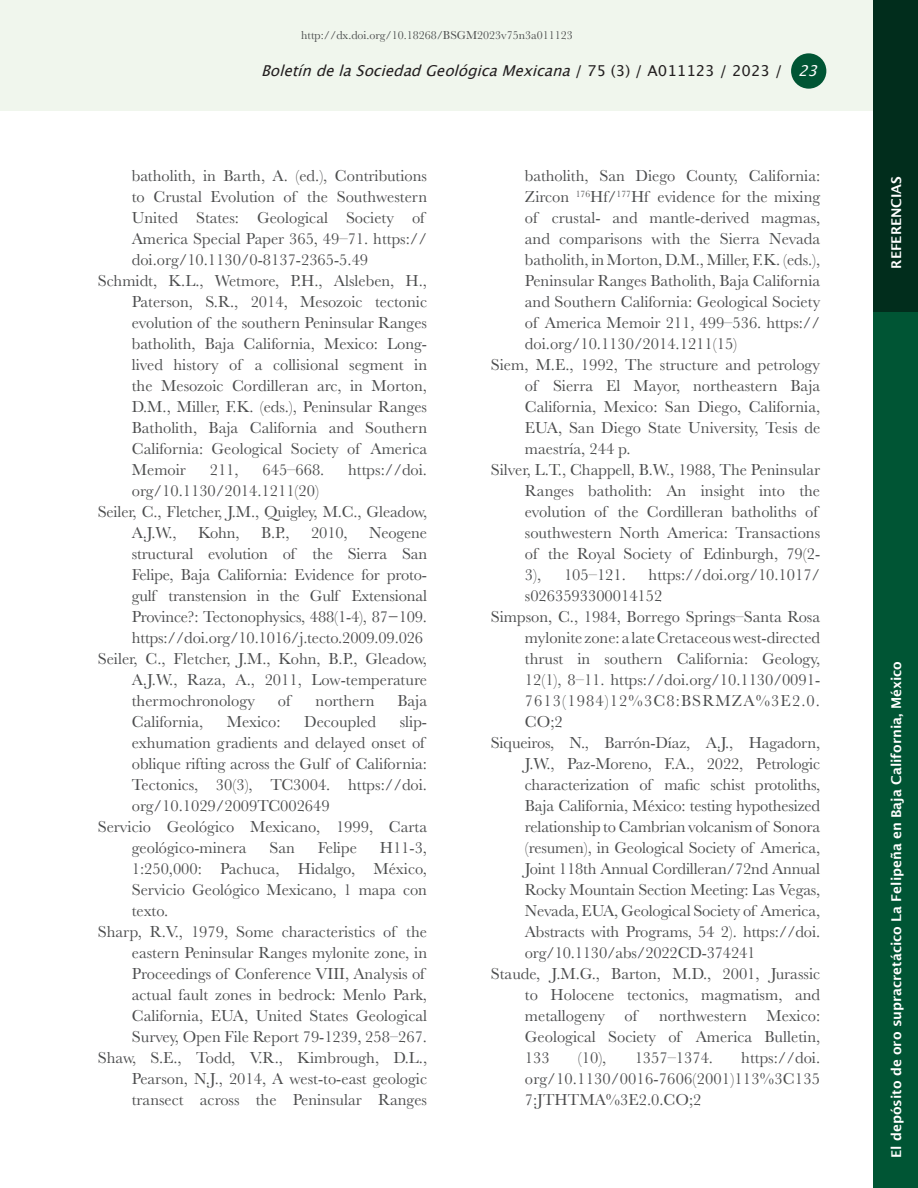
<style>
.page{position:relative;width:918px;height:1188px;background:#fff}
.page>*{position:absolute;margin:0;border:0;box-sizing:border-box;transform-origin:0 0}
.Referencias{font:16.5px/21px "Baskerville";color:#4b4c4d;text-align:justify}
.t1{font:italic 15px "Lucida Grande";color:#231f20}
.t2{font:15px "Lucida Grande";color:#231f20}
.Sección{font:600 13.5px "Lucida Sans";color:#fff}
.t3{font:12px "Baskerville";color:#4b4c4d}
.s1{font-style:italic;color:#fff}
</style>
<div class="page">
<div style="left:874px;top:311px;width:44px;height:877px;background:#005534"></div>
<div style="left:0;top:0;width:874px;height:111px;background:#f0f6ed"></div>
<div style="left:791px;top:53px;width:35px;height:36px;background:#005534;border-radius:50%"></div>
<div style="left:874px;top:0;width:44px;height:311px;background:#012d1c"></div>
<p class="t3" style="left:301px;top:27px;width:273px">http://dx.doi.org/10.18268/BSGM2023v75n3a011123</p>
<p class="t1" style="left:261px;top:62px;width:318px">BoletíndelaSociedadGeológicaMexicana</p>
<p class="t2" style="left:575px;top:62px;width:252px">/ 75 (3) / A011123 / 2023 / <span class="s1">23</span></p>
<p class="Referencias" style="left:132px;top:166px;width:297px;text-align:left">batholith, in Barth, A. (ed.), Contributions to Crustal Evolution of the Southwestern United States: Geological Society of America Special Paper 365, 49–71. https:// doi.org/10.1130/0-8137-2365-5.49</p>
<p class="Referencias" style="left:132px;top:271px;width:297px;text-indent:-34px">Schmidt, K.L., Wetmore, P.H., Alsleben, H., Paterson, S.R., 2014, Mesozoic tectonic evolution of the southern Peninsular Ranges batholith, Baja California, Mexico: Long&shy;lived history of a collisional segment in the Mesozoic Cordilleran arc, in Morton, D.M., Miller, F.K. (eds.), Peninsular Ranges Batholith, Baja California and Southern California: Geological Society of America Memoir</p>
<p class="Referencias" style="left:210px;top:460px;width:30px">211,</p>
<p class="Referencias" style="left:263px;top:460px;width:63px">645–668.</p>
<p class="Referencias" style="left:348px;top:460px;width:80px">https://doi.</p>
<p class="Referencias" style="left:132px;top:481px;width:189px">org/10.1130/2014.1211(20)</p>
<p class="Referencias" style="left:132px;top:502px;width:297px;text-indent:-34px">Seiler, C., Fletcher, J.M., Quigley, M.C., Gleadow,<br>A.J.W.,</p>
<p class="Referencias" style="left:198px;top:523px;width:43px">Kohn,</p>
<p class="Referencias" style="left:261px;top:523px;width:30px">B.P.,</p>
<p class="Referencias" style="left:311px;top:523px;width:38px">2010,</p>
<p class="Referencias" style="left:132px;top:523px;width:297px;text-indent:237px">Neogene structural evolution of the Sierra San Felipe, Baja California: Evidence for proto&shy;gulf transtension in the Gulf Extensional Province?: Tectonophysics, 488(1-4), 87−109. https://doi.org/10.1016/j.tecto.2009.09.026</p>
<p class="Referencias" style="left:132px;top:649px;width:297px;text-indent:-34px">Seiler, C., Fletcher, J.M., Kohn, B.P., Gleadow, A.J.W., Raza, A., 2011, Low‐temperature thermochronology</p>
<p class="Referencias" style="left:278px;top:691px;width:14px">of</p>
<p class="Referencias" style="left:316px;top:691px;width:61px">northern</p>
<p class="Referencias" style="left:397px;top:691px;width:31px">Baja</p>
<p class="Referencias" style="left:132px;top:712px;width:73px">California,</p>
<p class="Referencias" style="left:227px;top:712px;width:55px">Mexico:</p>
<p class="Referencias" style="left:304px;top:712px;width:74px">Decoupled</p>
<p class="Referencias" style="left:132px;top:712px;width:297px;text-align:left;text-indent:268px">slip‐ exhumation gradients and delayed onset of oblique rifting across the Gulf of California:<br>Tectonics, 30(3), TC3004. https://doi. org/10.1029/2009TC002649</p>
<p class="Referencias" style="left:132px;top:817px;width:297px;text-indent:-34px">Servicio Geológico Mexicano, 1999, Carta geológico-minera</p>
<p class="Referencias" style="left:270px;top:838px;width:27px">San</p>
<p class="Referencias" style="left:318px;top:838px;width:41px">Felipe</p>
<p class="Referencias" style="left:132px;top:838px;width:297px;text-indent:248px">H11-3, 1:250,000: Pachuca, Hidalgo, México, Servicio Geológico Mexicano, 1 mapa con texto.</p>
<p class="Referencias" style="left:132px;top:922px;width:297px;text-align:left;text-indent:-34px">Sharp, R.V., 1979, Some characteristics of the eastern Peninsular Ranges mylonite zone, in Proceedings of Conference VIII, Analysis of actual fault zones in bedrock: Menlo Park, California, EUA, United States Geological Survey, Open File Report 79-1239, 258–267.</p>
<p class="Referencias" style="left:132px;top:1048px;width:297px;text-indent:-34px">Shaw, S.E., Todd, V.R., Kimbrough, D.L., Pearson, N.J., 2014, A west-to-east geologic transect across the Peninsular Ranges</p>
<p class="Referencias" style="left:525px;top:166px;width:297px">batholith, San Diego County, California:<br>Zircon <sup>176</sup>Hf/<sup>177</sup>Hf evidence for the mixing of crustal- and mantle-derived magmas, and comparisons with the Sierra Nevada batholith, in Morton, D.M., Miller, F.K. (eds.), Peninsular Ranges Batholith, Baja California and Southern California: Geological Society of America Memoir 211, 499–536. https:// doi.org/10.1130/2014.1211(15)</p>
<p class="Referencias" style="left:525px;top:355px;width:297px;text-indent:-34px">Siem, M.E., 1992, The structure and petrology of Sierra El Mayor, northeastern Baja California, Mexico: San Diego, California, EUA, San Diego State University, Tesis de maestría, 244 p.</p>
<p class="Referencias" style="left:525px;top:460px;width:297px;text-align:left;text-indent:-34px">Silver, L.T., Chappell, B.W., 1988, The Peninsular Ranges batholith: An insight into the evolution of the Cordilleran batholiths of southwestern North America: Transactions of the Royal Society of Edinburgh, 79(2- 3),</p>
<p class="Referencias" style="left:525px;top:565px;width:297px;text-indent:124px">https://doi.org/10.1017/ s0263593300014152</p>
<p class="Referencias" style="left:525px;top:607px;width:297px;text-indent:-34px">Simpson, C., 1984, Borrego Springs–Santa Rosa mylonite zone: a late Cretaceous west-directed thrust in southern California: Geology, 12(1), 8–11. https://doi.org/10.1130/0091- 7613(1984)12%3C8:BSRMZA%3E2.0.<br>CO;2</p>
<p class="Referencias" style="left:525px;top:733px;width:297px;text-indent:-34px">Siqueiros, N., Barrón-Díaz, A.J., Hagadorn, J.W., Paz-Moreno, F.A., 2022, Petrologic characterization of mafic schist protoliths, Baja California, México: testing hypothesized relationship to Cambrian volcanism of Sonora (resumen), in Geological Society of America, Joint 118th Annual Cordilleran/72nd Annual Rocky Mountain Section Meeting: Las Vegas, Nevada, EUA, Geological Society of America, Abstracts with Programs, 54 2). https://doi. org/10.1130/abs/2022CD-374241</p>
<p class="Referencias" style="left:525px;top:964px;width:297px;text-indent:-34px">Staude, J.M.G., Barton, M.D., 2001, Jurassic to Holocene tectonics, magmatism, and metallogeny of</p>
<p class="Referencias" style="left:564px;top:565px;width:63px">105–121.</p>
<p class="Referencias" style="left:525px;top:1006px;width:297px;text-indent:134px">northwestern Mexico:<br>Geological Society of America Bulletin, 133</p>
<p class="Referencias" style="left:525px;top:1048px;width:297px;text-indent:216px">https://doi. org/10.1130/0016-7606(2001)113%3C135<br>7:JTHTMA%3E2.0.CO;2</p>
<p class="Referencias" style="left:578px;top:1048px;width:30px">(10),</p>
<p class="Referencias" style="left:635px;top:1048px;width:80px">1357–1374.</p>
<p class="Sección" style="left:889px;top:269px;width:94px;rotate:-90deg">REFERENCIAS</p>
<p class="Sección" style="left:889px;top:1158px;width:499px;rotate:-90deg">El depósito de oro supracretácico La Felipeña en Baja California, México</p>
</div>
